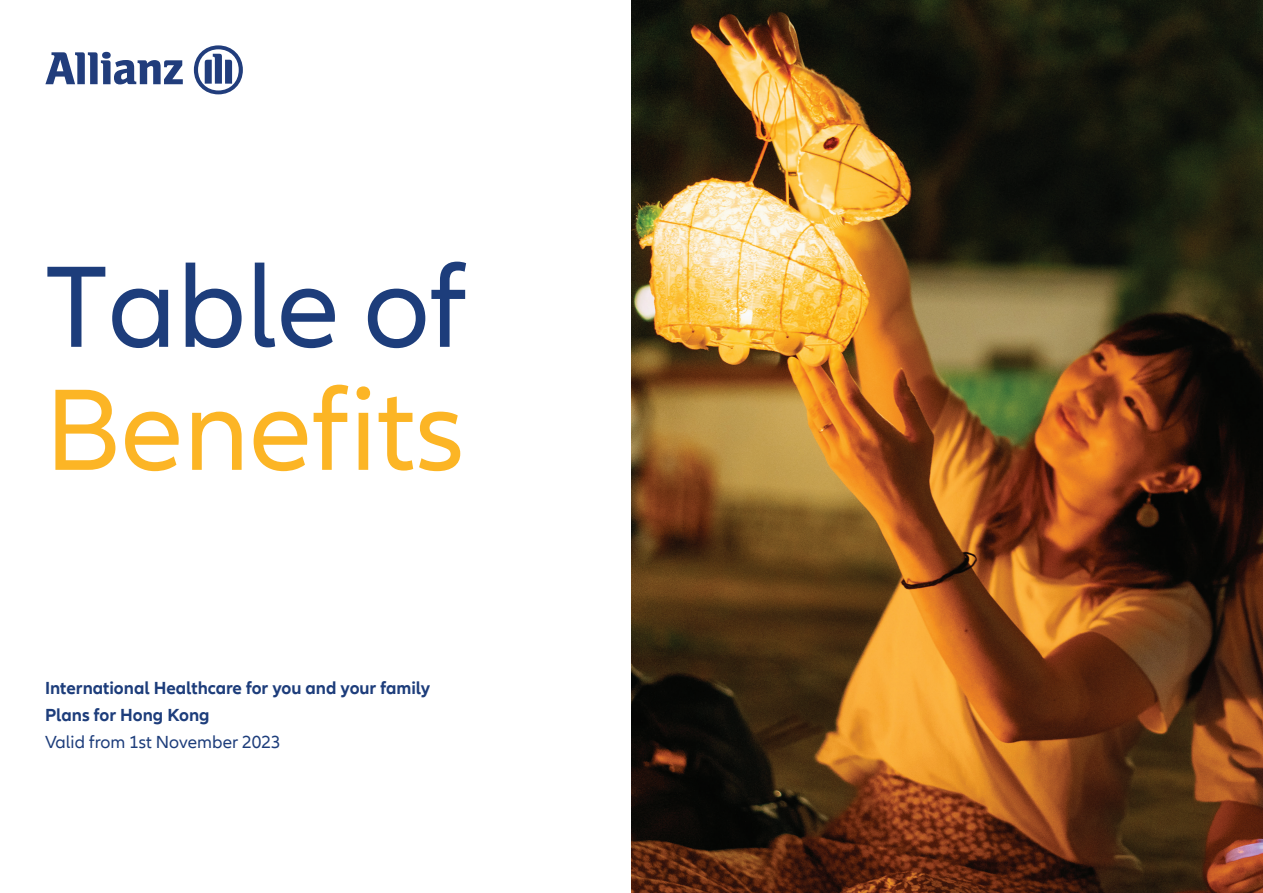
<style>
.page{position:relative;width:1263px;height:893px;background:#fff}
.page>*{position:absolute;margin:0;border:0;box-sizing:border-box;transform-origin:0 0}
.t1{font:120px "Allianz Neo";color:#fcb525}
.t2{font:120px "Allianz Neo";color:#1d3d7b}
.t3{font:700 18px/27px "Allianz Neo";color:#1d3d7b}
.t4{font:18px "Allianz Neo";color:#1d3d7b}
</style>
<div class="page">
<img style="left:631px;top:0;width:632px;height:893px">
<svg style="left:45px;top:52px;width:138px;height:32px"></svg>
<svg style="left:194px;top:45px;width:49px;height:49px"></svg>
<h1 class="t2" style="left:45px;top:239px;width:424px">Table of</h1>
<h1 class="t1" style="left:45px;top:362px;width:421px">Benefits</h1>
<p class="t3" style="left:45px;top:675px;width:387px">International Healthcare for you and your family<br>Plans for Hong Kong</p>
<p class="t4" style="left:45px;top:732px;width:237px">Valid from 1st November 2023</p>
</div>
